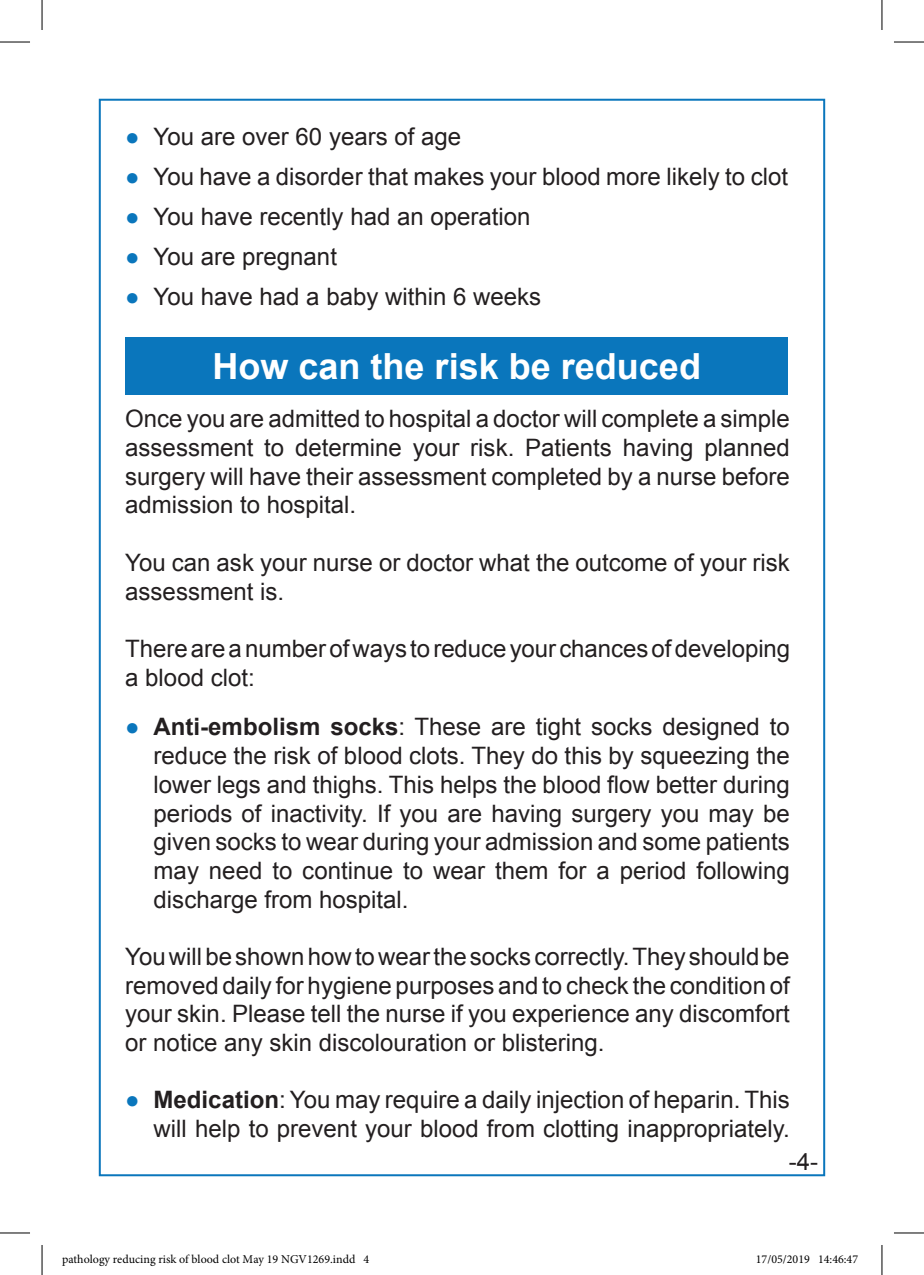
<style>
.page{position:relative;width:924px;height:1275px;background:#fff}
.page>*{position:absolute;margin:0;border:0;box-sizing:border-box;transform-origin:0 0}
.t1{font:700 36px "Arial";color:#fff}
.t2{font:24px/28.8px "Arial";color:#231f20;text-align:justify}
.t3{font:12px "Minion Pro";color:#000}
.s1{color:#0a76bc}
.s2{font-weight:700}
</style>
<div class="page">
<div style="left:125px;top:337px;width:662px;height:58px;background:#0a76bc"></div>
<hr style="left:0;top:42px;width:30px;height:1px;background:#000">
<hr style="left:893px;top:42px;width:30px;height:1px;background:#000">
<hr style="left:0;top:1232px;width:30px;height:1px;background:#000">
<hr style="left:893px;top:1232px;width:30px;height:1px;background:#000">
<hr style="left:42px;top:0;width:1px;height:30px;background:#000">
<hr style="left:42px;top:1245px;width:1px;height:30px;background:#000">
<hr style="left:881px;top:0;width:1px;height:30px;background:#000">
<hr style="left:881px;top:1245px;width:1px;height:30px;background:#000">
<p class="t2" style="left:125px;top:122px;width:337px"><span class="s1">●</span> You are over 60 years of age</p>
<p class="t2" style="left:125px;top:162px;width:664px"><span class="s1">●</span> You have a disorder that makes your blood more likely to clot</p>
<p class="t2" style="left:125px;top:202px;width:406px"><span class="s1">●</span> You have recently had an operation</p>
<p class="t2" style="left:125px;top:242px;width:213px"><span class="s1">●</span> You are pregnant</p>
<p class="t2" style="left:125px;top:282px;width:417px"><span class="s1">●</span> You have had a baby within 6 weeks</p>
<h1 class="t1" style="left:212px;top:342px;width:490px">How can the risk be reduced</h1>
<p class="t2" style="left:125px;top:404px;width:665px">Once you are admitted to hospital a doctor will complete a simple assessment to determine your risk. Patients having planned surgery will have their assessment completed by a nurse before admission to hospital.</p>
<p class="t2" style="left:125px;top:548px;width:665px">You can ask your nurse or doctor what the outcome of your risk assessment is.</p>
<p class="t2" style="left:125px;top:635px;width:666px">There are a number of ways to reduce your chances of developing a blood clot:</p>
<p class="t2" style="left:153px;top:712px;width:637px;text-indent:-28px"><span class="s1">●</span> <span class="s2">Anti-embolism socks</span>: These are tight socks designed to reduce the risk of blood clots. They do this by squeezing the lower legs and thighs. This helps the blood flow better during periods of inactivity. If you are having surgery you may be given socks to wear during your admission and some patients may need to continue to wear them for a period following discharge from hospital.</p>
<p class="t2" style="left:125px;top:942px;width:665px">You will be shown how to wear the socks correctly. They should be removed daily for hygiene purposes and to check the condition of your skin. Please tell the nurse if you experience any discomfort or notice any skin discolouration or blistering.</p>
<p class="t2" style="left:125px;top:1085px;width:665px;text-align:right"><span class="s1">●</span> <span class="s2">Medication</span>: You may require a daily injection of heparin. This will help to prevent your blood from clotting inappropriately.</p>
<p class="t2" style="left:788px;top:1147px;width:31px">-4-</p>
<p class="t3" style="left:62px;top:1251px;width:308px">pathology reducing risk of blood clot May 19 NGV1269.indd 4</p>
<p class="t3" style="left:755px;top:1251px;width:104px">17/05/2019 14:46:47</p>
</div>
